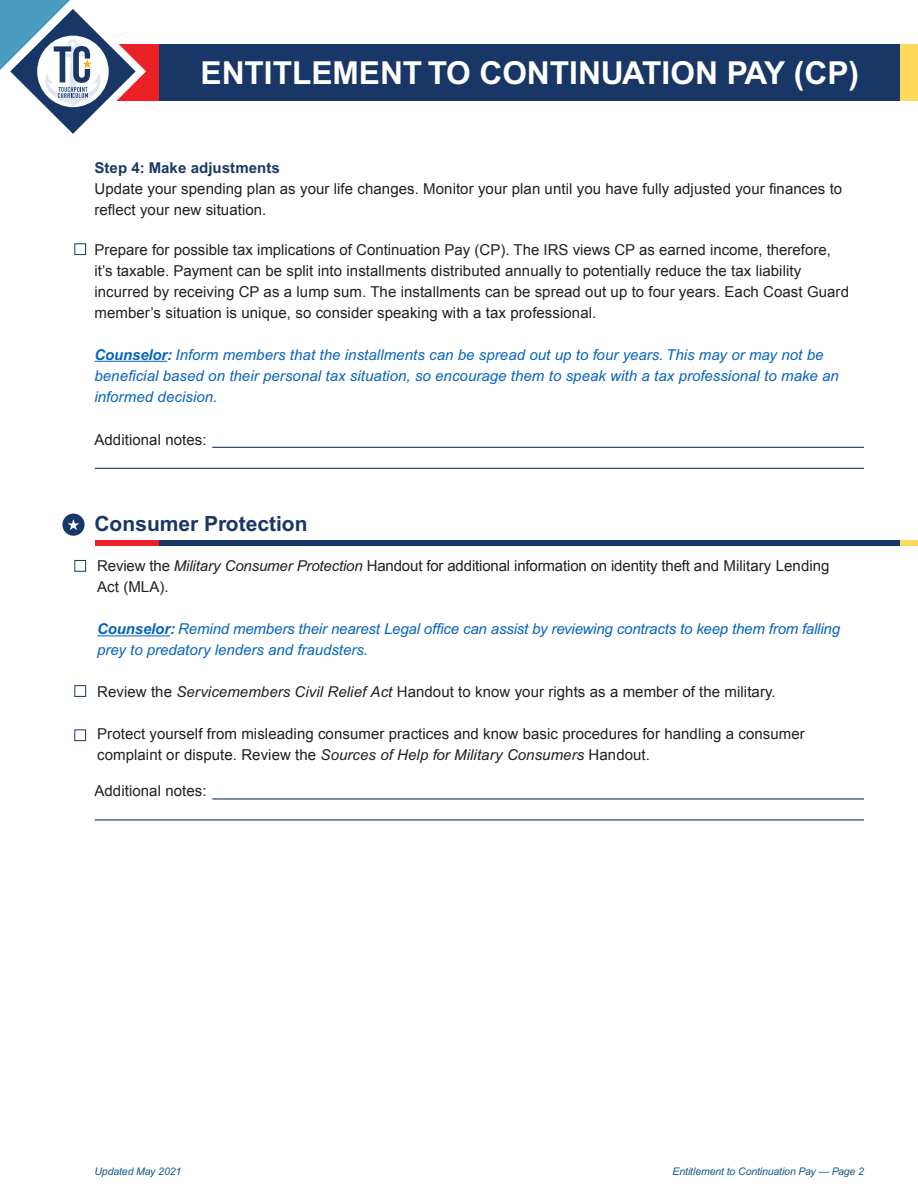
<style>
.page{position:relative;width:918px;height:1188px;background:#fff}
.page>*{position:absolute;margin:0;border:0;box-sizing:border-box;transform-origin:0 0}
.t1{font:700 31.65px "Arial";color:#fff}
.t2{font:700 21px "Arial";color:#193766}
.t3{font:15px/21px "Arial";letter-spacing:.005em;color:#231f20}
.t4{font:italic 15px/21px "Arial";letter-spacing:.005em;color:#0563bf}
.t5{font:700 15px "Arial";letter-spacing:.005em;color:#193766}
.t6{font:italic 10.5px "Arial";letter-spacing:-.01em;color:#135886}
.s1{font-weight:700}
.s2{font-style:italic}
</style>
<div class="page">
<div style="left:95px;top:44px;width:823px;height:56px;background:#193766"></div>
<div style="left:95px;top:44px;width:64px;height:56px;background:#ec2127"></div>
<div style="left:901px;top:44px;width:17px;height:56px;background:#fed95c"></div>
<svg style="left:0;top:0;width:156px;height:134px"></svg>
<hr style="left:94px;top:361px;width:73px;height:1px;background:#0563bf">
<div style="left:75px;top:243px;width:11px;height:12px;border:1px solid #193766"></div>
<hr style="left:97px;top:636px;width:73px;height:1px;background:#0563bf">
<div style="left:75px;top:560px;width:11px;height:12px;border:1px solid #193766"></div>
<div style="left:75px;top:685px;width:11px;height:12px;border:1px solid #193766"></div>
<div style="left:95px;top:541px;width:823px;height:5px;background:#193766"></div>
<div style="left:95px;top:541px;width:64px;height:5px;background:#ec2127"></div>
<div style="left:901px;top:541px;width:17px;height:5px;background:#fed95c"></div>
<div style="left:62px;top:514px;width:23px;height:22px;background:#193766;border-radius:50%"></div>
<svg style="left:68px;top:519px;width:11px;height:11px"></svg>
<hr style="left:212px;top:447px;width:652px;height:1px;background:#193766">
<hr style="left:95px;top:468px;width:769px;height:1px;background:#193766">
<hr style="left:212px;top:798px;width:652px;height:2px;background:#193766">
<hr style="left:95px;top:819px;width:769px;height:1px;background:#193766">
<div style="left:75px;top:730px;width:11px;height:11px;border:1px solid #193766"></div>
<p class="t1" style="left:201px;top:54px;width:660px">ENTITLEMENT TO CONTINUATION PAY (CP)</p>
<p class="t5" style="left:94px;top:159px;width:187px">Step 4: Make adjustments</p>
<p class="t3" style="left:94px;top:178px;width:749px">Update your spending plan as your life changes. Monitor your plan until you have fully adjusted your finances to reflect your new situation.</p>
<p class="t3" style="left:94px;top:239px;width:756px">Prepare for possible tax implications of Continuation Pay (CP). The IRS views CP as earned income, therefore, it’s taxable. Payment can be split into installments distributed annually to potentially reduce the tax liability incurred by receiving CP as a lump sum. The installments can be spread out up to four years. Each Coast Guard member’s situation is unique, so consider speaking with a tax professional.</p>
<p class="t4" style="left:94px;top:344px;width:746px"><span class="s1">Counselor:</span> Inform members that the installments can be spread out up to four years. This may or may not be beneficial based on their personal tax situation, so encourage them to speak with a tax professional to make an informed decision.</p>
<p class="t3" style="left:94px;top:429px;width:114px">Additional notes:</p>
<p class="t2" style="left:94px;top:511px;width:215px">Consumer Protection</p>
<p class="t3" style="left:97px;top:556px;width:734px">Review the <span class="s2">Military Consumer Protection</span> Handout for additional information on identity theft and Military Lending<br>Act (MLA).</p>
<p class="t4" style="left:97px;top:619px;width:744px"><span class="s1">Counselor:</span> Remind members their nearest Legal office can assist by reviewing contracts to keep them from falling prey to predatory lenders and fraudsters.</p>
<p class="t3" style="left:97px;top:682px;width:680px">Review the <span class="s2">Servicemembers Civil Relief Act</span> Handout to know your rights as a member of the military.</p>
<p class="t3" style="left:97px;top:724px;width:709px">Protect yourself from misleading consumer practices and know basic procedures for handling a consumer complaint or dispute. Review the <span class="s2">Sources of Help for Military Consumers</span> Handout.</p>
<p class="t3" style="left:94px;top:781px;width:114px">Additional notes:</p>
<p class="t6" style="left:94px;top:1165px;width:88px">Updated May 2021</p>
<p class="t6" style="left:673px;top:1165px;width:193px">Entitlement to Continuation Pay — Page 2</p>
</div>
